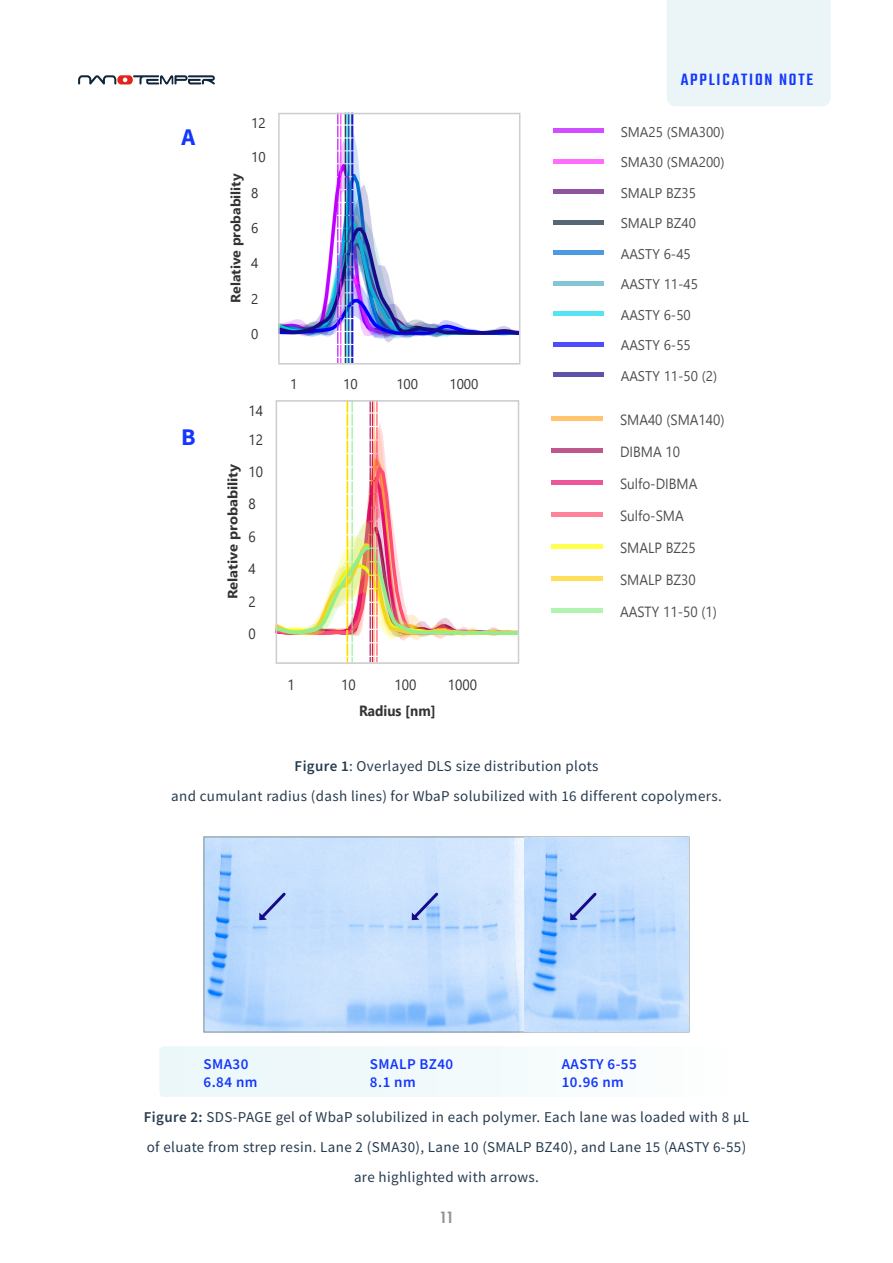
<style>
.page{position:relative;width:893px;height:1263px;background:#fff}
.page>*{position:absolute;margin:0;border:0;box-sizing:border-box;transform-origin:0 0}
.Subheadline_2{font:700 24px "Source Sans Pro";color:#1436ff}
.t1{font:500 18px "Teko";letter-spacing:.1em;color:#1436ff}
.t2{font:500 18px "Teko";color:#8b9494}
.Figures{font:15px/30px "Source Sans Pro";letter-spacing:.025em;color:#263b4f;text-align:center}
.Image_Labels{font:600 15px "Source Sans Pro";letter-spacing:.03em;color:#1436ff}
.t3{font:14.7px/32px "Segoe UI";color:#000;scale:.92 1}
.t4{font:14.7px "Segoe UI";color:#333;scale:.92 1}
.t5{font:14.7px "Segoe UI Bold";color:#333;scale:.92 1}
.t6{font:14.1px/30.5px "Segoe UI";color:#000;scale:.96 1}
.t7{font:14.1px "Segoe UI";color:#333;scale:.96 1}
.t8{font:13.5px "Segoe UI Bold";color:#333;scale:1.05 1}
.t9{font:13.5px "Segoe UI Bold";color:#333;scale:1.09 1}
.s1{font-weight:600}
</style>
<div class="page">
<div style="left:667px;top:0;width:164px;height:106px;background:#ebf5f7"></div>
<svg style="left:78px;top:75px;width:137px;height:10px"></svg>
<svg style="left:281px;top:116px;width:236px;height:246px"></svg>
<div style="left:278px;top:113px;width:242px;height:252px;border:2px solid #cdced1"></div>
<div style="left:553px;top:128px;width:50px;height:5px;background:#d24dff"></div>
<div style="left:553px;top:159px;width:50px;height:5px;background:#ff6dff"></div>
<div style="left:553px;top:189px;width:50px;height:5px;background:#9053a0"></div>
<div style="left:553px;top:220px;width:50px;height:5px;background:#566675"></div>
<div style="left:553px;top:250px;width:50px;height:5px;background:#4d9ae0"></div>
<div style="left:553px;top:281px;width:50px;height:5px;background:#81c5d7"></div>
<div style="left:553px;top:311px;width:50px;height:5px;background:#56e4f2"></div>
<div style="left:553px;top:342px;width:50px;height:5px;background:#4d4dff"></div>
<div style="left:553px;top:372px;width:50px;height:5px;background:#5d53ab"></div>
<svg style="left:279px;top:403px;width:237px;height:258px"></svg>
<div style="left:276px;top:400px;width:243px;height:264px;border:2px solid #cdced1"></div>
<img style="left:275px;top:400px;width:1px;height:264px">
<div style="left:552px;top:416px;width:51px;height:5px;background:#ffc46d"></div>
<div style="left:552px;top:448px;width:51px;height:5px;background:#be578b"></div>
<div style="left:552px;top:480px;width:51px;height:5px;background:#eb5799"></div>
<div style="left:552px;top:512px;width:51px;height:5px;background:#ff8499"></div>
<div style="left:552px;top:544px;width:51px;height:5px;background:#ffff4d"></div>
<div style="left:552px;top:576px;width:51px;height:5px;background:#ffde5a"></div>
<div style="left:552px;top:608px;width:51px;height:5px;background:#b1f3b1"></div>
<img style="left:206px;top:838px;width:318px;height:192px">
<div style="left:204px;top:836px;width:485px;height:196px;border:1px solid #8b9494"></div>
<img style="left:524px;top:838px;width:164px;height:193px">
<div style="left:159px;top:1046px;width:370px;height:51px;background:#eff9fa"></div>
<svg style="left:570px;top:890px;width:29px;height:30px"></svg>
<svg style="left:411px;top:888px;width:32px;height:32px"></svg>
<svg style="left:259px;top:889px;width:32px;height:31px"></svg>
<p class="Subheadline_2" style="left:181px;top:121px;width:15px">A</p>
<p class="Subheadline_2" style="left:181px;top:421px;width:16px">B</p>
<p class="t7" style="left:251px;top:110px;width:17px">12</p>
<p class="t7" style="left:251px;top:144px;width:17px">10</p>
<p class="t8" style="left:223px;top:303px;width:125px;rotate:-90deg">Relative probability</p>
<p class="t7" style="left:251px;top:179px;width:9px">8</p>
<p class="t7" style="left:251px;top:214px;width:9px">6</p>
<p class="t7" style="left:251px;top:250px;width:9px">4</p>
<p class="t7" style="left:251px;top:286px;width:9px">2</p>
<p class="t7" style="left:251px;top:321px;width:9px">0</p>
<p class="t4" style="left:249px;top:397px;width:17px">14</p>
<p class="t4" style="left:249px;top:426px;width:17px">12</p>
<p class="t9" style="left:220px;top:599px;width:126px;rotate:-90deg">Relative probability</p>
<p class="t4" style="left:249px;top:458px;width:17px">10</p>
<p class="t4" style="left:249px;top:490px;width:9px">8</p>
<p class="t4" style="left:249px;top:523px;width:9px">6</p>
<p class="t4" style="left:249px;top:555px;width:9px">4</p>
<p class="t4" style="left:249px;top:588px;width:9px">2</p>
<p class="t4" style="left:249px;top:620px;width:9px">0</p>
<p class="t7" style="left:290px;top:371px;width:9px">1</p>
<p class="t7" style="left:343px;top:371px;width:17px">10</p>
<p class="t7" style="left:396px;top:371px;width:24px">100</p>
<p class="t7" style="left:449px;top:371px;width:32px">1000</p>
<p class="t4" style="left:288px;top:671px;width:9px">1</p>
<p class="t4" style="left:341px;top:671px;width:17px">10</p>
<p class="t4" style="left:394px;top:671px;width:25px">100</p>
<p class="t4" style="left:448px;top:671px;width:33px">1000</p>
<p class="t5" style="left:359px;top:697px;width:85px">Radius [nm]</p>
<p class="t1" style="left:681px;top:69px;width:134px">APPLICATION NOTE</p>
<p class="t6" style="left:621px;top:115px;width:110px">SMA25 (SMA300)<br>SMA30 (SMA200)<br>SMALP BZ35<br>SMALP BZ40<br>AASTY 6-45<br>AASTY 11-45<br>AASTY 6-50<br>AASTY 6-55<br>AASTY 11-50 (2)</p>
<p class="t3" style="left:620px;top:402px;width:115px">SMA40 (SMA140)<br>DIBMA 10<br>Sulfo-DIBMA<br>Sulfo-SMA<br>SMALP BZ25<br>SMALP BZ30<br>AASTY 11-50 (1)</p>
<p class="Figures" style="left:295px;top:751px;width:305px"><span class="s1">Figure 1</span>: Overlayed DLS size distribution plots</p>
<p class="Figures" style="left:171px;top:781px;width:552px">and cumulant radius (dash lines) for WbaP solubilized with 16 different copolymers.</p>
<p class="Image_Labels" style="left:204px;top:1054px;width:46px">SMA30</p>
<p class="Image_Labels" style="left:204px;top:1072px;width:55px">6.84 nm</p>
<p class="Image_Labels" style="left:370px;top:1054px;width:85px">SMALP BZ40</p>
<p class="Image_Labels" style="left:370px;top:1072px;width:47px">8.1 nm</p>
<p class="Image_Labels" style="left:562px;top:1054px;width:76px">AASTY 6-55</p>
<p class="Image_Labels" style="left:562px;top:1072px;width:64px">10.96 nm</p>
<p class="Figures" style="left:144px;top:1102px;width:607px"><span class="s1">Figure 2:</span> SDS-PAGE gel of WbaP solubilized in each polymer. Each lane was loaded with 8 µL of eluate from strep resin. Lane 2 (SMA30), Lane 10 (SMALP BZ40), and Lane 15 (AASTY 6-55) are highlighted with arrows.</p>
<p class="t2" style="left:441px;top:1207px;width:13px">11</p>
</div>
